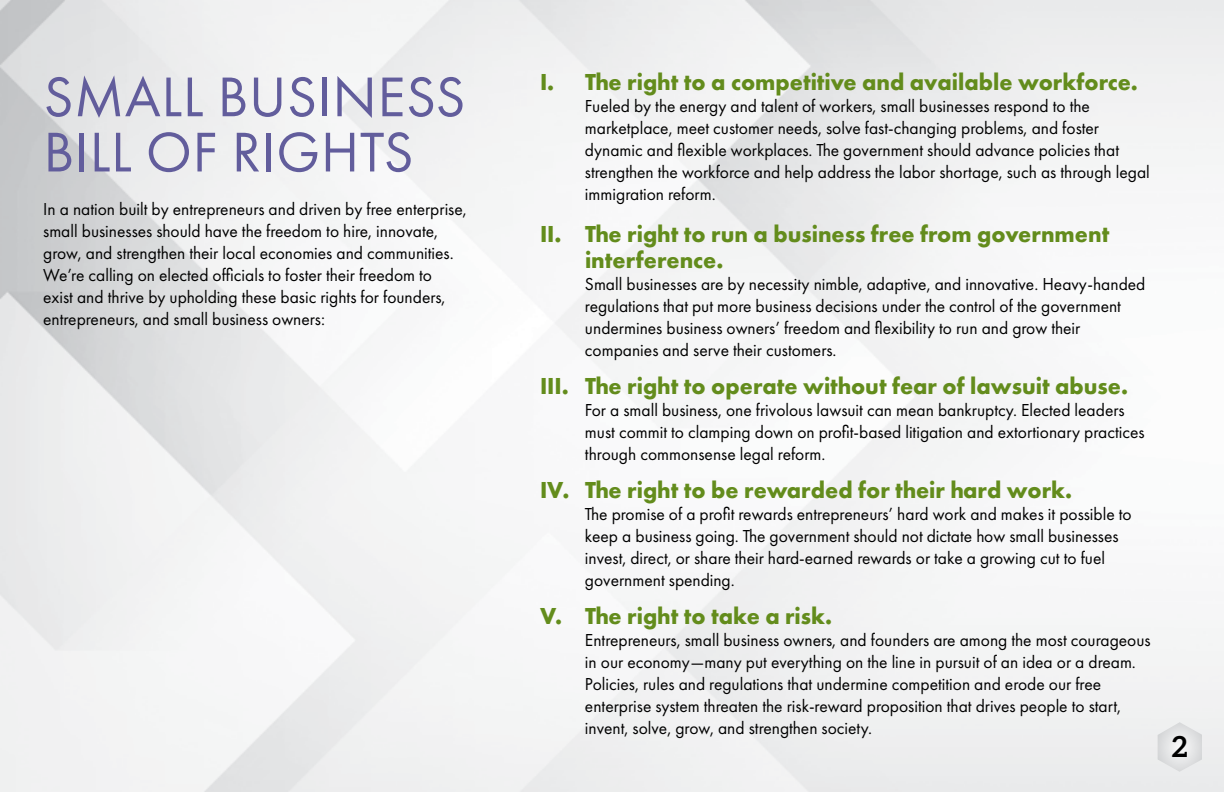
<style>
.page{position:relative;width:1224px;height:792px;background:#fff}
.page>*{position:absolute;margin:0;border:0;box-sizing:border-box;transform-origin:0 0}
.t1{font:58px/55.2px "Futura PT";letter-spacing:.01em;color:#625d9c}
.t2{font:700 29px "Aleo";color:#000}
.t3{font:700 24px/26px "Futura PT";color:#638c1c}
.t4{font:18px/22px "Futura PT";color:#000}
</style>
<div class="page">
<hr style="left:0;top:0;width:1px;height:792px;background:#000">
<svg style="left:1158px;top:722px;width:44px;height:50px"></svg>
<h1 class="t1" style="left:43px;top:69px;width:423px">SMALL BUSINESS<br>BILL OF RIGHTS</h1>
<p class="t4" style="left:43px;top:198px;width:425px">In a nation built by entrepreneurs and driven by free enterprise, small businesses should have the freedom to hire, innovate, grow, and strengthen their local economies and communities.<br>We’re calling on elected officials to foster their freedom to<br>exist and thrive by upholding these basic rights for founders, entrepreneurs, and small business owners:</p>
<h3 class="t3" style="left:540px;top:69px;width:600px">I. The right to a competitive and available workforce.</h3>
<p class="t4" style="left:585px;top:95px;width:566px">Fueled by the energy and talent of workers, small businesses respond to the marketplace, meet customer needs, solve fast-changing problems, and foster dynamic and flexible workplaces. The government should advance policies that strengthen the workforce and help address the labor shortage, such as through legal immigration reform.</p>
<h3 class="t3" style="left:585px;top:221px;width:526px;text-indent:-45px">II. The right to run a business free from government interference.</h3>
<p class="t4" style="left:585px;top:273px;width:562px">Small businesses are by necessity nimble, adaptive, and innovative. Heavy-handed regulations that put more business decisions under the control of the government undermines business owners’ freedom and flexibility to run and grow their companies and serve their customers.</p>
<h3 class="t3" style="left:540px;top:373px;width:590px">III. The right to operate without fear of lawsuit abuse.</h3>
<p class="t4" style="left:585px;top:399px;width:561px">For a small business, one frivolous lawsuit can mean bankruptcy. Elected leaders must commit to clamping down on profit-based litigation and extortionary practices through commonsense legal reform.</p>
<h3 class="t3" style="left:540px;top:477px;width:534px">IV. The right to be rewarded for their hard work.</h3>
<p class="t4" style="left:585px;top:503px;width:548px">The promise of a profit rewards entrepreneurs’ hard work and makes it possible to keep a business going. The government should not dictate how small businesses invest, direct, or share their hard-earned rewards or take a growing cut to fuel government spending.</p>
<h3 class="t3" style="left:540px;top:603px;width:294px">V. The right to take a risk.</h3>
<p class="t4" style="left:585px;top:629px;width:567px">Entrepreneurs, small business owners, and founders are among the most courageous in our economy—many put everything on the line in pursuit of an idea or a dream.<br>Policies, rules and regulations that undermine competition and erode our free enterprise system threaten the risk-reward proposition that drives people to start, invent, solve, grow, and strengthen society.</p>
<h2 class="t2" style="left:1172px;top:730px;width:17px">2</h2>
</div>
